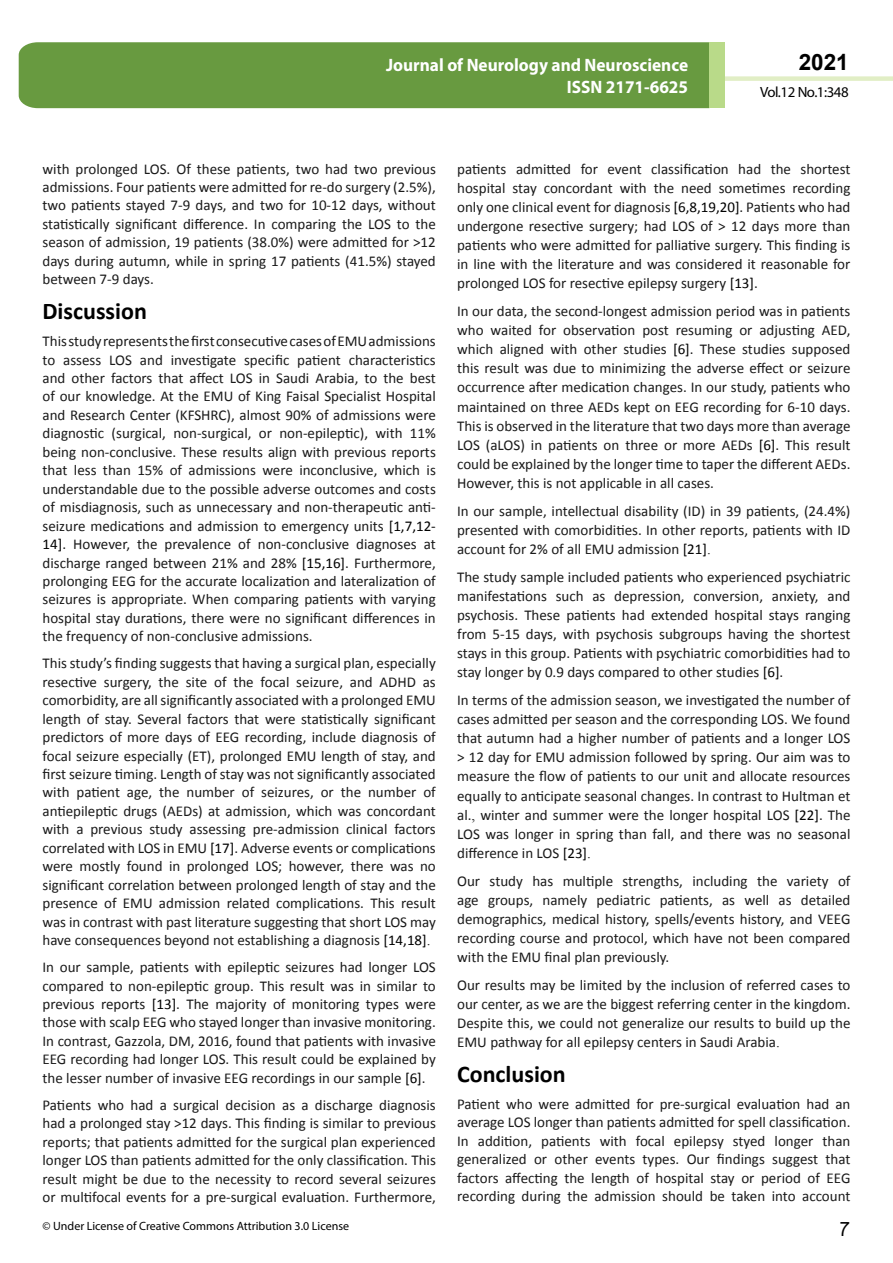
<style>
.page{position:relative;width:893px;height:1263px;background:#fff}
.page>*{position:absolute;margin:0;border:0;box-sizing:border-box;transform-origin:0 0}
.t1{font:25.5px "Tunga";color:#000}
.t2{font:700 24px "Calibri";color:#000}
.t3{font:700 22.5px "Arial";color:#000}
.t4{font:700 18px/21.6px "Myriad Pro";color:#fff;text-align:right;scale:.96 1}
.t5{font:15px/18.5px "Calibri";color:#1a1a1a;text-align:justify}
.t6{font:14.85px "Myriad Pro";letter-spacing:-.03em;color:#000}
.t7{font:12px "Myriad Pro";color:#000}
.s1{color:#000}
.s2{font-family:"Times New Roman"}
</style>
<div class="page">
<div style="left:725px;top:76px;width:168px;height:5px;background:#e1eec5"></div>
<div style="left:19px;top:42px;width:690px;height:66px;background:#689a40"></div>
<div style="left:709px;top:42px;width:16px;height:66px;background:#b9da89"></div>
<p class="t4" style="left:386px;top:54px;width:316px">Journal of Neurology and Neuroscience<br>ISSN 2171-6625</p>
<p class="t4" style="left:517px;top:53px;width:198px">ARCHIVOS DE MEDICINA<br>ISSN 1698-9465</p>
<h3 class="t3" style="left:799px;top:47px;width:52px">2021</h3>
<p class="t6" style="left:760px;top:83px;width:90px">Vol.12 No.1:348</p>
<p class="t5" style="left:43px;top:159px;width:395px">with prolonged LOS. Of these patients, two had two previous admissions. Four patients were admitted for re-do surgery (2.5%), two patients stayed 7-9 days, and two for 10-12 days, without statistically significant difference. In comparing the LOS to the season of admission, 19 patients (38.0%) were admitted for &gt;12 days during autumn, while in spring 17 patients (41.5%) stayed between 7-9 days.</p>
<h2 class="t2" style="left:43px;top:296px;width:106px">Discussion</h2>
<p class="t5" style="left:42px;top:332px;width:395px">ThisstudyrepresentsthefirstconsecutivecasesofEMUadmissions to assess LOS and investigate specific patient characteristics and other factors that affect LOS in Saudi Arabia, to the best of our knowledge. At the EMU of King Faisal Specialist Hospital and Research Center (KFSHRC), almost 90% of admissions were diagnostic (surgical, non-surgical, or non-epileptic), with 11% being non-conclusive. These results align with previous reports that less than 15% of admissions were inconclusive, which is understandable due to the possible adverse outcomes and costs of misdiagnosis, such as unnecessary and non-therapeutic anti&shy;seizure medications and admission to emergency units <span class="s1">[1,7,12- 14]</span>. However, the prevalence of non-conclusive diagnoses at discharge ranged between 21% and 28% <span class="s1">[15,16]</span>. Furthermore, prolonging EEG for the accurate localization and lateralization of seizures is appropriate. When comparing patients with varying hospital stay durations, there were no significant differences in the frequency of non-conclusive admissions.</p>
<p class="t5" style="left:42px;top:654px;width:395px">This study’s finding suggests that having a surgical plan, especially resective surgery, the site of the focal seizure, and ADHD as comorbidity, are all significantly associated with a prolonged EMU length of stay. Several factors that were statistically significant predictors of more days of EEG recording, include diagnosis of focal seizure especially (ET), prolonged EMU length of stay, and first seizure timing. Length of stay was not significantly associated with patient age, the number of seizures, or the number of antiepileptic drugs (AEDs) at admission, which was concordant with a previous study assessing pre-admission clinical factors correlated with LOS in EMU <span class="s1">[17]</span>. Adverse events or complications were mostly found in prolonged LOS; however, there was no significant correlation between prolonged length of stay and the presence of EMU admission related complications. This result was in contrast with past literature suggesting that short LOS may have consequences beyond not establishing a diagnosis <span class="s1">[14,18]</span><span class="s2">.</span></p>
<p class="t5" style="left:42px;top:958px;width:395px">In our sample, patients with epileptic seizures had longer LOS compared to non-epileptic group. This result was in similar to previous reports <span class="s1">[13]</span>. The majority of monitoring types were those with scalp EEG who stayed longer than invasive monitoring.<br>In contrast, Gazzola, DM, 2016, found that patients with invasive EEG recording had longer LOS. This result could be explained by the lesser number of invasive EEG recordings in our sample <span class="s1">[6]</span>.</p>
<p class="t5" style="left:43px;top:1095px;width:395px">Patients who had a surgical decision as a discharge diagnosis had a prolonged stay &gt;12 days. This finding is similar to previous reports; that patients admitted for the surgical plan experienced longer LOS than patients admitted for the only classification. This result might be due to the necessity to record several seizures or multifocal events for a pre-surgical evaluation. Furthermore,</p>
<p class="t7" style="left:42px;top:1218px;width:308px">© Under License of Creative Commons Attribution 3.0 License</p>
<p class="t5" style="left:457px;top:159px;width:395px;line-height:19.2px">patients admitted for event classification had the shortest hospital stay concordant with the need sometimes recording only one clinical event for diagnosis <span class="s1">[6,8,19,20]</span>. Patients who had undergone resective surgery; had LOS of &gt; 12 days more than patients who were admitted for palliative surgery. This finding is in line with the literature and was considered it reasonable for prolonged LOS for resective epilepsy surgery <span class="s1">[13]</span>.</p>
<p class="t5" style="left:457px;top:301px;width:395px;line-height:19.2px">In our data, the second-longest admission period was in patients who waited for observation post resuming or adjusting AED, which aligned with other studies <span class="s1">[6]</span>. These studies supposed this result was due to minimizing the adverse effect or seizure occurrence after medication changes. In our study, patients who maintained on three AEDs kept on EEG recording for 6-10 days.<br>This is observed in the literature that two days more than average LOS (aLOS) in patients on three or more AEDs <span class="s1">[6]</span>. This result could be explained by the longer time to taper the different AEDs.<br>However, this is not applicable in all cases.</p>
<p class="t5" style="left:457px;top:501px;width:395px;line-height:19.2px">In our sample, intellectual disability (ID) in 39 patients, (24.4%) presented with comorbidities. In other reports, patients with ID account for 2% of all EMU admission <span class="s1">[21]</span><span class="s2">.</span></p>
<p class="t5" style="left:457px;top:567px;width:395px;line-height:19.2px">The study sample included patients who experienced psychiatric manifestations such as depression, conversion, anxiety, and psychosis. These patients had extended hospital stays ranging from 5-15 days, with psychosis subgroups having the shortest stays in this group. Patients with psychiatric comorbidities had to stay longer by 0.9 days compared to other studies <span class="s1">[6]</span>.</p>
<p class="t5" style="left:457px;top:690px;width:395px;line-height:19.2px">In terms of the admission season, we investigated the number of cases admitted per season and the corresponding LOS. We found that autumn had a higher number of patients and a longer LOS &gt; 12 day for EMU admission followed by spring. Our aim was to measure the flow of patients to our unit and allocate resources equally to anticipate seasonal changes. In contrast to Hultman et al.<span class="s2">,</span> winter and summer were the longer hospital LOS <span class="s1">[22]</span>. The LOS was longer in spring than fall, and there was no seasonal difference in LOS <span class="s1">[23]</span><span class="s2">.</span></p>
<p class="t5" style="left:457px;top:871px;width:395px;line-height:19.2px">Our study has multiple strengths, including the variety of age groups, namely pediatric patients, as well as detailed demographics, medical history, spells/events history, and VEEG recording course and protocol, which have not been compared with the EMU final plan previously.</p>
<p class="t5" style="left:457px;top:975px;width:395px;line-height:19.2px">Our results may be limited by the inclusion of referred cases to our center, as we are the biggest referring center in the kingdom.<br>Despite this, we could not generalize our results to build up the EMU pathway for all epilepsy centers in Saudi Arabia<span class="s2">.</span></p>
<h2 class="t2" style="left:457px;top:1059px;width:110px">Conclusion</h2>
<p class="t5" style="left:457px;top:1095px;width:395px">Patient who were admitted for pre-surgical evaluation had an average LOS longer than patients admitted for spell classification.<br>In addition, patients with focal epilepsy styed longer than generalized or other events types. Our findings suggest that factors affecting the length of hospital stay or period of EEG recording during the admission should be taken into account</p>
<h1 class="t1" style="left:839px;top:1212px;width:11px">7</h1>
</div>
